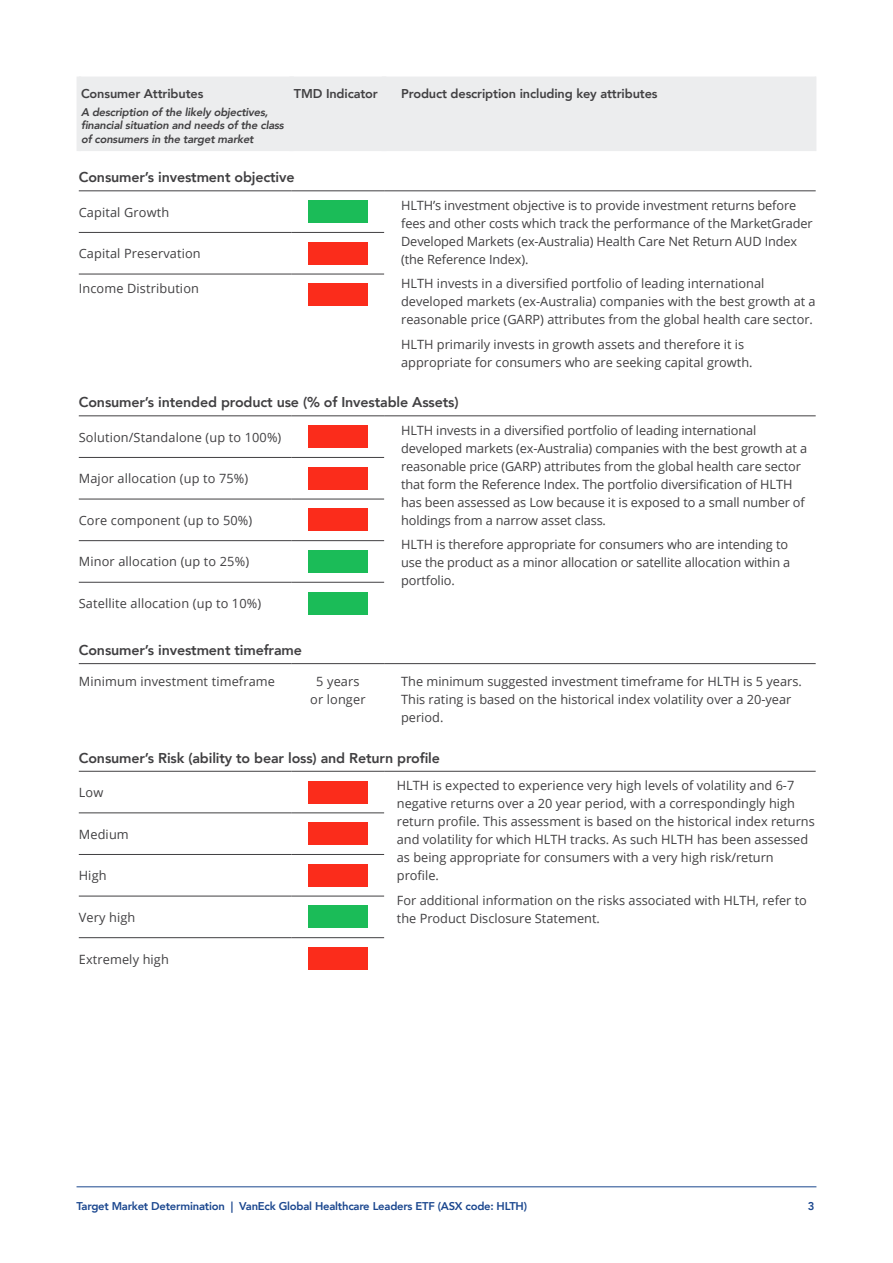
<style>
.page{position:relative;width:893px;height:1263px;background:#fff}
.page>*{position:absolute;margin:0;border:0;box-sizing:border-box;transform-origin:0 0}
.t1{font:800 14.25px "Avenir";letter-spacing:-.01em;color:#414042}
.t2{font:12.75px/18px "Open Sans";color:#414042}
.t3{font:800 12.75px "Avenir";letter-spacing:-.01em;color:#414042}
.t4{font:italic 800 11.25px/13.5px "Avenir";letter-spacing:-.02em;color:#414042}
.t5{font:800 11.25px "Avenir";letter-spacing:-.02em;color:#1a468e}
</style>
<div class="page">
<hr style="left:77px;top:1186px;width:739px;height:1px;background:#1a468e">
<div style="left:81px;top:77px;width:734px;height:74px;background:#ecedee"></div>
<hr style="left:382px;top:77px;width:4px;height:74px;background:#ecedee">
<hr style="left:79px;top:457px;width:213px;height:1px;background:#414042">
<hr style="left:79px;top:813px;width:213px;height:1px;background:#414042">
<hr style="left:79px;top:854px;width:213px;height:1px;background:#414042">
<hr style="left:79px;top:232px;width:213px;height:1px;background:#414042">
<hr style="left:292px;top:232px;width:92px;height:1px;background:#414042">
<hr style="left:292px;top:457px;width:92px;height:1px;background:#414042">
<hr style="left:292px;top:813px;width:92px;height:1px;background:#414042">
<hr style="left:292px;top:854px;width:92px;height:1px;background:#414042">
<hr style="left:79px;top:190px;width:213px;height:1px;background:#414042">
<hr style="left:292px;top:190px;width:92px;height:1px;background:#414042">
<div style="left:289px;top:77px;width:5px;height:74px;background:#ecedee"></div>
<hr style="left:815px;top:77px;width:1px;height:74px;background:#ecedee">
<hr style="left:77px;top:77px;width:4px;height:74px;background:#ecedee">
<hr style="left:79px;top:415px;width:213px;height:1px;background:#414042">
<hr style="left:292px;top:415px;width:92px;height:1px;background:#414042">
<hr style="left:79px;top:499px;width:213px;height:1px;background:#414042">
<hr style="left:79px;top:540px;width:213px;height:1px;background:#414042">
<hr style="left:79px;top:582px;width:213px;height:1px;background:#414042">
<hr style="left:292px;top:499px;width:92px;height:1px;background:#414042">
<hr style="left:292px;top:540px;width:92px;height:1px;background:#414042">
<hr style="left:292px;top:582px;width:92px;height:1px;background:#414042">
<hr style="left:384px;top:415px;width:432px;height:1px;background:#414042">
<hr style="left:384px;top:190px;width:432px;height:1px;background:#414042">
<hr style="left:384px;top:663px;width:432px;height:1px;background:#414042">
<hr style="left:79px;top:896px;width:213px;height:1px;background:#414042">
<hr style="left:292px;top:896px;width:92px;height:1px;background:#414042">
<hr style="left:292px;top:937px;width:92px;height:1px;background:#414042">
<hr style="left:79px;top:274px;width:213px;height:1px;background:#414042">
<hr style="left:292px;top:274px;width:92px;height:1px;background:#414042">
<hr style="left:79px;top:663px;width:213px;height:1px;background:#414042">
<hr style="left:292px;top:663px;width:92px;height:1px;background:#414042">
<hr style="left:79px;top:937px;width:213px;height:1px;background:#414042">
<hr style="left:79px;top:771px;width:213px;height:1px;background:#414042">
<hr style="left:292px;top:771px;width:92px;height:1px;background:#414042">
<hr style="left:384px;top:771px;width:432px;height:1px;background:#414042">
<div style="left:308px;top:200px;width:59px;height:23px;background:#1bbc58"></div>
<div style="left:308px;top:242px;width:59px;height:23px;background:#fb2c1b"></div>
<div style="left:308px;top:283px;width:59px;height:23px;background:#fb2c1b"></div>
<div style="left:308px;top:425px;width:59px;height:23px;background:#fb2c1b"></div>
<div style="left:308px;top:467px;width:59px;height:23px;background:#fb2c1b"></div>
<div style="left:308px;top:508px;width:59px;height:23px;background:#fb2c1b"></div>
<div style="left:308px;top:550px;width:59px;height:23px;background:#1bbc58"></div>
<div style="left:308px;top:592px;width:59px;height:22px;background:#1bbc58"></div>
<div style="left:308px;top:781px;width:59px;height:22px;background:#fb2c1b"></div>
<div style="left:308px;top:822px;width:59px;height:23px;background:#fb2c1b"></div>
<div style="left:308px;top:864px;width:59px;height:23px;background:#fb2c1b"></div>
<div style="left:308px;top:905px;width:59px;height:23px;background:#1bbc58"></div>
<div style="left:308px;top:947px;width:59px;height:23px;background:#fb2c1b"></div>
<p class="t3" style="left:81px;top:83px;width:124px">Consumer Attributes</p>
<p class="t4" style="left:81px;top:105px;width:204px">A description of the likely objectives, financial situation and needs of the class of consumers in the target market</p>
<p class="t3" style="left:294px;top:83px;width:85px">TMD Indicator</p>
<p class="t3" style="left:401px;top:83px;width:258px">Product description including key attributes</p>
<p class="t1" style="left:79px;top:166px;width:217px">Consumer’s investment objective</p>
<p class="t2" style="left:79px;top:203px;width:92px">Capital Growth</p>
<p class="t2" style="left:401px;top:196px;width:413px">HLTH’s investment objective is to provide investment returns before fees and other costs which track the performance of the MarketGrader Developed Markets (ex-Australia) Health Care Net Return AUD Index (the Reference Index).</p>
<p class="t2" style="left:401px;top:274px;width:416px">HLTH invests in a diversified portfolio of leading international developed markets (ex-Australia) companies with the best growth at a reasonable price (GARP) attributes from the global health care sector.</p>
<p class="t2" style="left:401px;top:335px;width:353px">HLTH primarily invests in growth assets and therefore it is appropriate for consumers who are seeking capital growth.</p>
<p class="t2" style="left:79px;top:244px;width:123px">Capital Preservation</p>
<p class="t2" style="left:79px;top:279px;width:122px">Income Distribution</p>
<p class="t1" style="left:79px;top:391px;width:381px">Consumer’s intended product use (% of Investable Assets)</p>
<p class="t2" style="left:79px;top:428px;width:204px">Solution/Standalone (up to 100%)</p>
<p class="t2" style="left:401px;top:421px;width:408px">HLTH invests in a diversified portfolio of leading international developed markets (ex-Australia) companies with the best growth at a reasonable price (GARP) attributes from the global health care sector that form the Reference Index. The portfolio diversification of HLTH has been assessed as Low because it is exposed to a small number of holdings from a narrow asset class.</p>
<p class="t2" style="left:401px;top:535px;width:391px">HLTH is therefore appropriate for consumers who are intending to use the product as a minor allocation or satellite allocation within a portfolio.</p>
<p class="t2" style="left:79px;top:469px;width:171px">Major allocation (up to 75%)</p>
<p class="t2" style="left:79px;top:511px;width:175px">Core component (up to 50%)</p>
<p class="t2" style="left:79px;top:552px;width:172px">Minor allocation (up to 25%)</p>
<p class="t2" style="left:79px;top:594px;width:184px">Satellite allocation (up to 10%)</p>
<p class="t1" style="left:79px;top:639px;width:225px">Consumer’s investment timeframe</p>
<p class="t2" style="left:79px;top:672px;width:198px">Minimum investment timeframe</p>
<p class="t2" style="left:310px;top:672px;width:57px;text-align:center">5 years or longer</p>
<p class="t2" style="left:401px;top:672px;width:402px">The minimum suggested investment timeframe for HLTH is 5 years.<br>This rating is based on the historical index volatility over a 20-year period.</p>
<p class="t1" style="left:79px;top:747px;width:363px">Consumer’s Risk (ability to bear loss) and Return profile</p>
<p class="t2" style="left:79px;top:783px;width:26px">Low</p>
<p class="t2" style="left:397px;top:776px;width:419px">HLTH is expected to experience very high levels of volatility and 6-7 negative returns over a 20 year period, with a correspondingly high return profile. This assessment is based on the historical index returns and volatility for which HLTH tracks. As such HLTH has been assessed as being appropriate for consumers with a very high risk/return profile.</p>
<p class="t2" style="left:397px;top:891px;width:412px">For additional information on the risks associated with HLTH, refer to the Product Disclosure Statement.</p>
<p class="t2" style="left:79px;top:825px;width:52px">Medium</p>
<p class="t2" style="left:79px;top:866px;width:29px">High</p>
<p class="t2" style="left:79px;top:908px;width:58px">Very high</p>
<p class="t2" style="left:79px;top:950px;width:92px">Extremely high</p>
<p class="t5" style="left:77px;top:1197px;width:452px">Target Market Determination | VanEck Global Healthcare Leaders ETF (ASX code: HLTH)</p>
<p class="t5" style="left:808px;top:1197px;width:8px">3</p>
</div>
